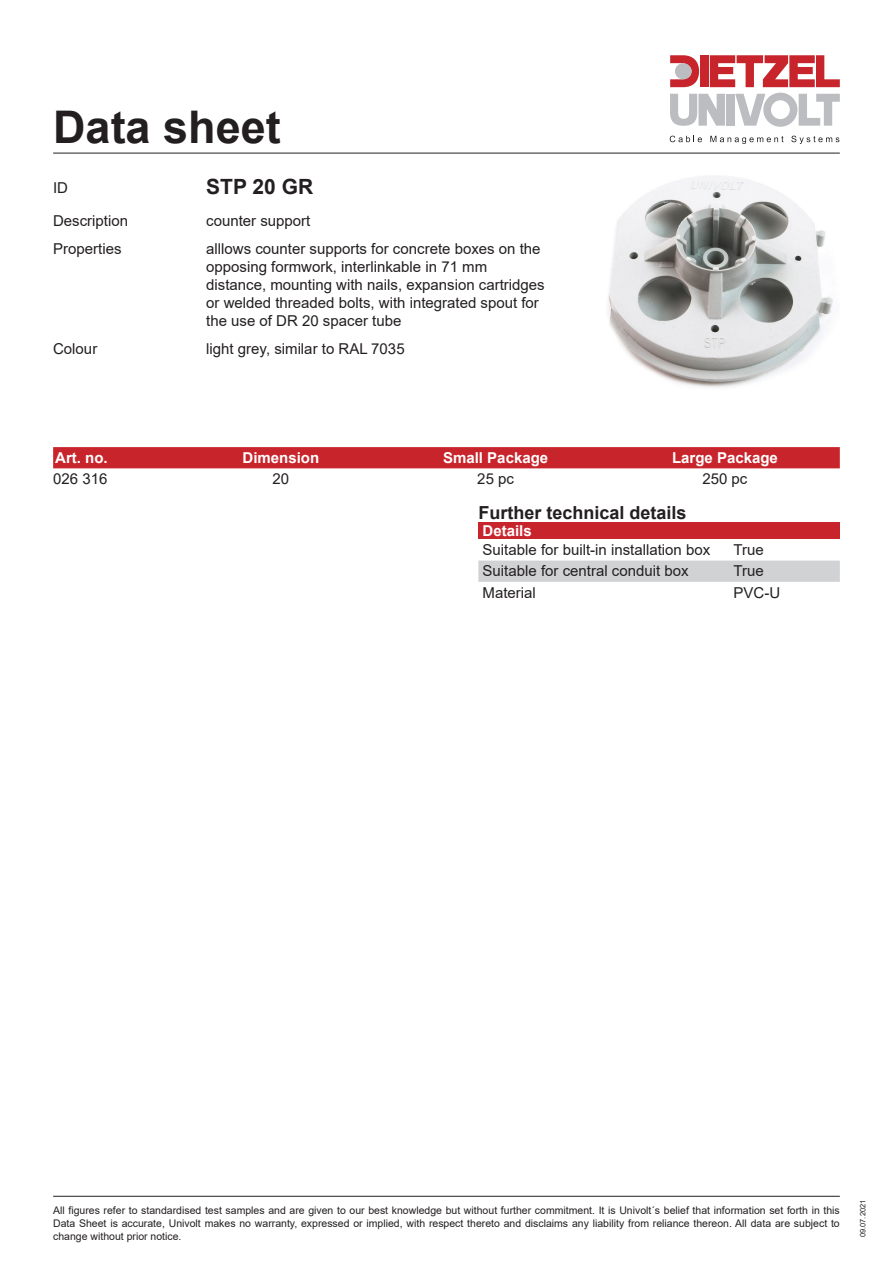
<style>
.page{position:relative;width:893px;height:1263px;background:#fff}
.page>*{position:absolute;margin:0;border:0;box-sizing:border-box;transform-origin:0 0}
.t1{font:700 45px "Arial";color:#231f20}
.t2{font:700 21px "Arial";color:#231f20}
.t3{font:700 18px "Arial";color:#231f20}
.t4{font:15px/18px "Arial";color:#231f20}
.t5{font:700 15px "Arial";color:#fff}
.t6{font:10.5px/12.6px "Arial";color:#231f20;text-align:justify}
.t7{font:7.5px "Arial";color:#231f20}
</style>
<div class="page">
<hr style="left:53px;top:153px;width:787px;height:1px;background:#231f20">
<svg style="left:670px;top:136px;width:32px;height:6px"></svg>
<svg style="left:710px;top:136px;width:73px;height:8px"></svg>
<svg style="left:791px;top:136px;width:48px;height:8px"></svg>
<div style="left:700px;top:55px;width:9px;height:32px;background:#c8242b"></div>
<div style="left:726px;top:94px;width:8px;height:32px;background:#bcbdc0"></div>
<svg style="left:670px;top:94px;width:55px;height:32px"></svg>
<svg style="left:670px;top:55px;width:29px;height:32px"></svg>
<div style="left:675px;top:63px;width:17px;height:16px;background:#bcbdc0;border-radius:50%"></div>
<svg style="left:710px;top:55px;width:130px;height:32px"></svg>
<svg style="left:735px;top:93px;width:105px;height:34px"></svg>
<hr style="left:53px;top:1196px;width:787px;height:1px;background:#231f20">
<div style="left:53px;top:447px;width:787px;height:21px;background:#c8242b"></div>
<div style="left:478px;top:522px;width:362px;height:17px;background:#c8242b"></div>
<div style="left:478px;top:561px;width:362px;height:21px;background:#d1d2d4"></div>
<img style="left:608px;top:176px;width:225px;height:212px">
<h1 class="t1" style="left:53px;top:95px;width:229px">Data sheet</h1>
<p class="t4" style="left:53px;top:172px;width:77px;line-height:32.5px">ID<br>Description</p>
<h2 class="t2" style="left:206px;top:172px;width:108px">STP 20 GR</h2>
<p class="t4" style="left:206px;top:212px;width:106px">counter support</p>
<p class="t4" style="left:53px;top:239px;width:70px">Properties</p>
<p class="t4" style="left:206px;top:239px;width:340px">alllows counter supports for concrete boxes on the opposing formwork, interlinkable in 71 mm distance, mounting with nails, expansion cartridges or welded threaded bolts, with integrated spout for the use of DR 20 spacer tube</p>
<p class="t4" style="left:53px;top:339px;width:46px">Colour</p>
<p class="t4" style="left:206px;top:339px;width:200px">light grey, similar to RAL 7035</p>
<p class="t5" style="left:55px;top:447px;width:54px">Art. no.</p>
<p class="t5" style="left:243px;top:447px;width:78px">Dimension</p>
<p class="t5" style="left:443px;top:447px;width:107px">Small Package</p>
<p class="t5" style="left:672px;top:447px;width:107px">Large Package</p>
<p class="t4" style="left:53px;top:470px;width:56px">026 316</p>
<p class="t4" style="left:273px;top:470px;width:18px">20</p>
<p class="t4" style="left:477px;top:470px;width:38px">25 pc</p>
<p class="t4" style="left:702px;top:470px;width:47px">250 pc</p>
<p class="t3" style="left:478px;top:500px;width:210px">Further technical details</p>
<p class="t5" style="left:483px;top:520px;width:51px">Details</p>
<p class="t4" style="left:483px;top:541px;width:229px">Suitable for built-in installation box</p>
<p class="t4" style="left:733px;top:541px;width:32px">True</p>
<p class="t4" style="left:483px;top:562px;width:207px">Suitable for central conduit box</p>
<p class="t4" style="left:733px;top:562px;width:32px">True</p>
<p class="t4" style="left:483px;top:583px;width:55px">Material</p>
<p class="t4" style="left:733px;top:583px;width:48px">PVC-U</p>
<p class="t6" style="left:53px;top:1204px;width:788px">All figures refer to standardised test samples and are given to our best knowledge but without further commitment. It is Univolt´s belief that information set forth in this Data Sheet is accurate, Univolt makes no warranty, expressed or implied, with respect thereto and disclaims any liability from reliance thereon. All data are subject to change without prior notice.</p>
<p class="t7" style="left:858px;top:1237px;width:39px;rotate:-90deg">09.07.2021</p>
</div>
